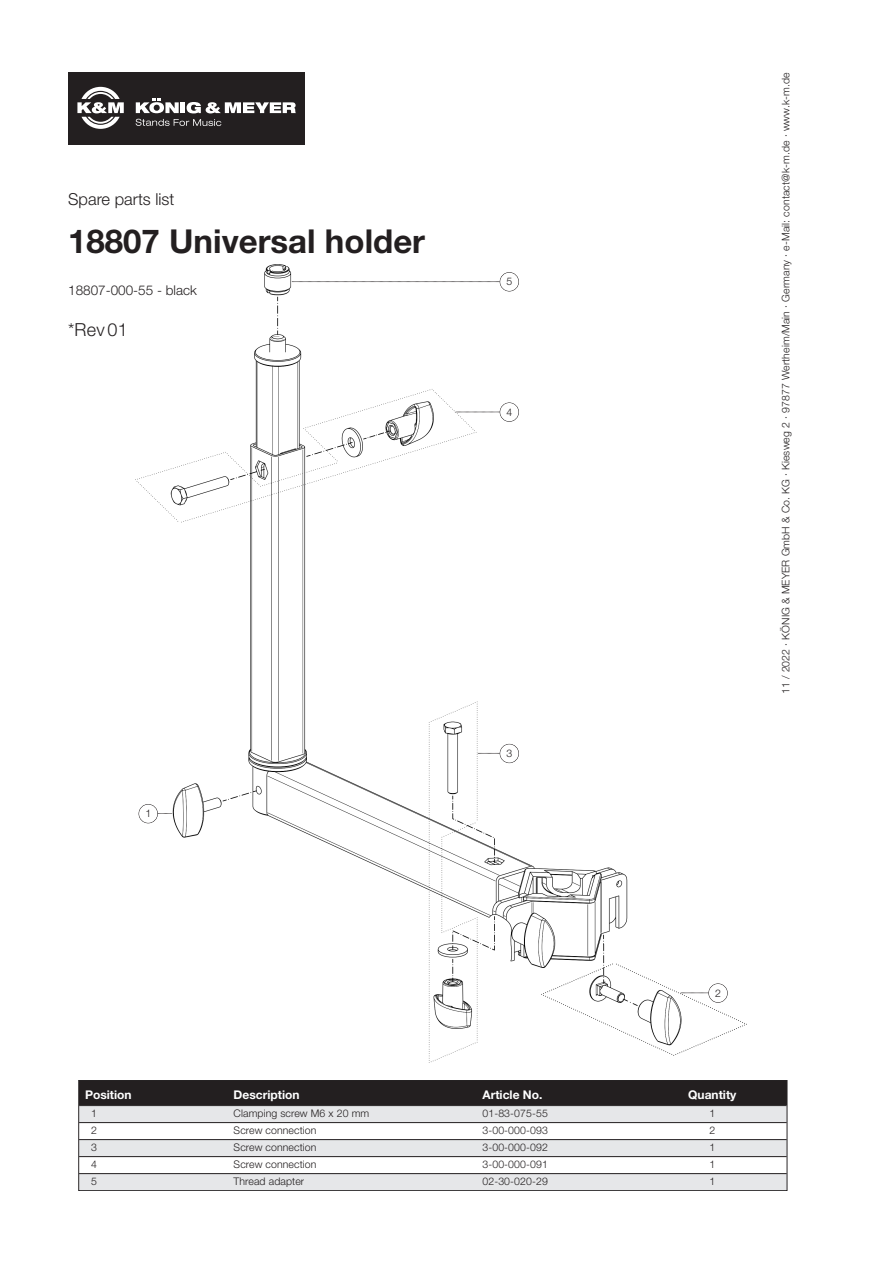
<style>
.page{position:relative;width:893px;height:1263px;background:#fff}
.page>*{position:absolute;margin:0;border:0;box-sizing:border-box;transform-origin:0 0}
.t1{font:700 33px "Helvetica Neue";color:#231f20}
.t2{font:300 18px "Helvetica Neue";color:#231f20}
.t3{font:300 16.5px "Helvetica Neue";color:#231f20}
.t4{font:300 13.5px "Helvetica Neue";color:#231f20}
.t5{font:700 12px "Helvetica Neue";color:#fff}
.t6{font:300 10.5px "Helvetica Neue";letter-spacing:.01em;color:#231f20}
</style>
<div class="page">
<img style="left:135px;top:265px;width:610px;height:798px">
<div style="left:79px;top:1080px;width:148px;height:26px;background:#231f20"></div>
<div style="left:227px;top:1080px;width:249px;height:26px;background:#231f20"></div>
<div style="left:476px;top:1080px;width:162px;height:26px;background:#231f20"></div>
<div style="left:638px;top:1080px;width:149px;height:26px;background:#231f20"></div>
<div style="left:79px;top:1106px;width:148px;height:17px;background:#e6e7e9"></div>
<div style="left:227px;top:1106px;width:249px;height:17px;background:#e6e7e9"></div>
<div style="left:476px;top:1106px;width:162px;height:17px;background:#e6e7e9"></div>
<div style="left:638px;top:1106px;width:149px;height:17px;background:#e6e7e9"></div>
<div style="left:79px;top:1140px;width:148px;height:17px;background:#e6e7e9"></div>
<div style="left:227px;top:1140px;width:249px;height:17px;background:#e6e7e9"></div>
<div style="left:476px;top:1140px;width:162px;height:17px;background:#e6e7e9"></div>
<div style="left:638px;top:1140px;width:149px;height:17px;background:#e6e7e9"></div>
<div style="left:79px;top:1174px;width:148px;height:17px;background:#e6e7e9"></div>
<div style="left:227px;top:1174px;width:249px;height:17px;background:#e6e7e9"></div>
<div style="left:476px;top:1174px;width:162px;height:17px;background:#e6e7e9"></div>
<div style="left:638px;top:1174px;width:149px;height:17px;background:#e6e7e9"></div>
<div style="left:79px;top:1080px;width:708px;height:111px;border:1px solid #282526"></div>
<hr style="left:79px;top:1105px;width:707px;height:1px;background:#231f20">
<hr style="left:79px;top:1122px;width:707px;height:1px;background:#231f20">
<hr style="left:79px;top:1139px;width:707px;height:1px;background:#231f20">
<hr style="left:79px;top:1156px;width:707px;height:1px;background:#231f20">
<hr style="left:79px;top:1173px;width:707px;height:1px;background:#231f20">
<div style="left:68px;top:72px;width:236px;height:73px;background:#231f20"></div>
<svg style="left:136px;top:119px;width:85px;height:7px"></svg>
<hr style="left:181px;top:102px;width:4px;height:11px;background:#fff">
<svg style="left:186px;top:102px;width:110px;height:11px"></svg>
<svg style="left:136px;top:99px;width:43px;height:14px"></svg>
<svg style="left:77px;top:87px;width:47px;height:42px"></svg>
<svg style="left:680px;top:993px;width:28px;height:1px"></svg>
<div style="left:708px;top:984px;width:19px;height:18px;background:#fff;border-radius:50%"></div>
<div style="left:708px;top:983px;width:19px;height:20px;border:1px solid #231f20;border-radius:50%"></div>
<svg style="left:477px;top:753px;width:22px;height:1px"></svg>
<div style="left:500px;top:744px;width:19px;height:19px;background:#fff;border-radius:50%"></div>
<div style="left:499px;top:744px;width:20px;height:19px;border:1px solid #231f20;border-radius:50%"></div>
<svg style="left:455px;top:412px;width:44px;height:1px"></svg>
<div style="left:500px;top:403px;width:19px;height:19px;background:#fff;border-radius:50%"></div>
<div style="left:499px;top:402px;width:20px;height:20px;border:1px solid #231f20;border-radius:50%"></div>
<svg style="left:291px;top:281px;width:208px;height:1px"></svg>
<div style="left:500px;top:272px;width:19px;height:19px;background:#fff;border-radius:50%"></div>
<div style="left:499px;top:272px;width:20px;height:19px;border:1px solid #231f20;border-radius:50%"></div>
<svg style="left:158px;top:813px;width:15px;height:1px"></svg>
<div style="left:139px;top:804px;width:19px;height:19px;background:#fff;border-radius:50%"></div>
<div style="left:138px;top:804px;width:20px;height:19px;border:1px solid #231f20;border-radius:50%"></div>
<h3 class="t3" style="left:68px;top:194px;width:108px">Spare parts list</h3>
<h1 class="t1" style="left:68px;top:223px;width:358px">18807 Universal holder</h1>
<p class="t4" style="left:68px;top:285px;width:130px">18807-000-55 - black</p>
<h2 class="t2" style="left:68px;top:323px;width:61px">*Rev 01</h2>
<p class="t6" style="left:506px;top:278px;width:7px">5</p>
<p class="t6" style="left:506px;top:408px;width:7px">4</p>
<p class="t6" style="left:145px;top:810px;width:7px">1</p>
<p class="t6" style="left:506px;top:750px;width:7px">3</p>
<p class="t6" style="left:782px;top:694px;width:623px;rotate:-90deg">11 / 2022 · KÖNIG &amp; MEYER GmbH &amp; Co. KG · Kiesweg 2 · 97877 Wertheim/Main · Germany · e-Mail: contact@k-m.de · www.k-m.de</p>
<p class="t6" style="left:715px;top:989px;width:7px">2</p>
<p class="t5" style="left:85px;top:1088px;width:48px">Position</p>
<p class="t5" style="left:233px;top:1088px;width:67px">Description</p>
<p class="t5" style="left:482px;top:1088px;width:61px">Article No.</p>
<p class="t5" style="left:688px;top:1088px;width:50px">Quantity</p>
<p class="t6" style="left:91px;top:1109px;width:7px">1</p>
<p class="t6" style="left:233px;top:1109px;width:137px">Clamping screw M6 x 20 mm</p>
<p class="t6" style="left:482px;top:1109px;width:67px">01-83-075-55</p>
<p class="t6" style="left:709px;top:1109px;width:7px">1</p>
<p class="t6" style="left:91px;top:1126px;width:7px">2</p>
<p class="t6" style="left:233px;top:1126px;width:84px">Screw connection</p>
<p class="t6" style="left:482px;top:1126px;width:67px">3-00-000-093</p>
<p class="t6" style="left:709px;top:1126px;width:7px">2</p>
<p class="t6" style="left:91px;top:1143px;width:7px">3</p>
<p class="t6" style="left:233px;top:1143px;width:84px">Screw connection</p>
<p class="t6" style="left:482px;top:1143px;width:67px">3-00-000-092</p>
<p class="t6" style="left:709px;top:1143px;width:7px">1</p>
<p class="t6" style="left:91px;top:1160px;width:7px">4</p>
<p class="t6" style="left:233px;top:1160px;width:84px">Screw connection</p>
<p class="t6" style="left:482px;top:1160px;width:67px">3-00-000-091</p>
<p class="t6" style="left:709px;top:1160px;width:7px">1</p>
<p class="t6" style="left:91px;top:1177px;width:7px">5</p>
<p class="t6" style="left:233px;top:1177px;width:72px">Thread adapter</p>
<p class="t6" style="left:482px;top:1177px;width:67px">02-30-020-29</p>
<p class="t6" style="left:709px;top:1177px;width:7px">1</p>
</div>
